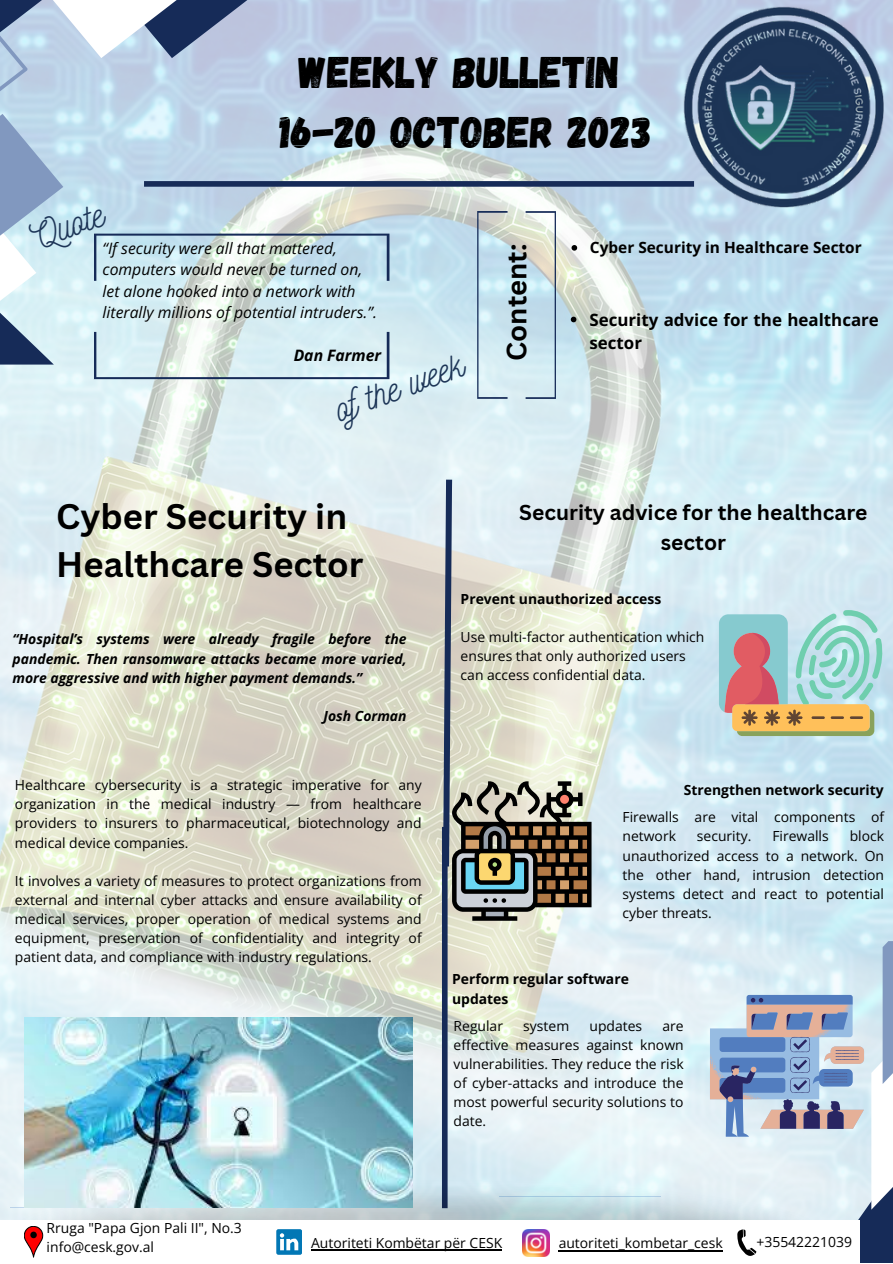
<style>
.page{position:relative;width:893px;height:1264px;background:#fff}
.page>*{position:absolute;margin:0;border:0;box-sizing:border-box;transform-origin:0 0}
.t1{font:44.25px "Gagalin";color:#000}
.t2{font:36.9px "Nickainley";color:#1d3557}
.t3{font:700 34.5px/47.8px "Canva Sans";color:#000}
.t4{font:700 27.3px "Canva Sans";color:#000}
.t5{font:700 21px/29.2px "Canva Sans";color:#000;text-align:center}
.t6{font:700 16.95px/23.5px "Open Sans";color:#000}
.t7{font:italic 15.75px/21.3px "Open Sans";color:#000}
.t8{font:italic 700 15.75px "Open Sans";color:#000}
.t9{font:700 15.45px "Open Sans";color:#000}
.t10{font:13.95px/19px "Open Sans";color:#000;text-align:justify}
.t11{font:italic 700 13.95px/19px "Open Sans";color:#000;text-align:justify}
.t12{font:700 13.95px/19px "Open Sans";color:#000}
</style>
<div class="page">
<img style="left:0;top:0;width:892px;height:1136px">
<div style="left:442px;top:827px;width:5px;height:381px;background:#162b58"></div>
<img style="left:683px;top:7px;width:200px;height:201px">
<svg style="left:709px;top:941px;width:183px;height:53px;background:#d4e8f2"></svg>
<svg style="left:0;top:0;width:303px;height:364px;background:#c0d0e0"></svg>
<svg style="left:0;top:0;width:232px;height:342px;background:#c1d6e5"></svg>
<svg style="left:0;top:0;width:63px;height:276px;background:#afc6dc"></svg>
<svg style="left:94px;top:234px;width:295px;height:47px;background:#c4dce3"></svg>
<svg style="left:94px;top:332px;width:295px;height:47px;background:#cfe2e7"></svg>
<img style="left:0;top:1136px;width:559px;height:84px">
<svg style="left:24px;top:1226px;width:19px;height:32px"></svg>
<img style="left:522px;top:1229px;width:27px;height:27px">
<hr style="left:311px;top:1249px;width:191px;height:1px;background:#000">
<svg style="left:276px;top:1229px;width:26px;height:25px"></svg>
<div style="left:144px;top:181px;width:550px;height:6px;background:#162b58"></div>
<hr style="left:558px;top:1249px;width:165px;height:2px;background:#000">
<svg style="left:477px;top:211px;width:30px;height:188px;background:#c2dae4"></svg>
<svg style="left:525px;top:211px;width:31px;height:188px;background:#c7d9de"></svg>
<img style="left:25px;top:1017px;width:387px;height:190px">
<svg style="left:719px;top:610px;width:164px;height:126px;background:#b8beae"></svg>
<svg style="left:443px;top:479px;width:148px;height:441px;background:#bcbeb3"></svg>
<svg style="left:559px;top:994px;width:333px;height:268px"></svg>
<svg style="left:571px;top:245px;width:6px;height:6px"></svg>
<svg style="left:570px;top:317px;width:6px;height:5px"></svg>
<p class="t1" style="left:299px;top:43px;width:322px">WEEKLY BULLETIN</p>
<p class="t1" style="left:280px;top:104px;width:374px">16-20 OCTOBER 2023</p>
<p class="t2" style="left:24px;top:215px;width:76px;rotate:-20deg">Quote</p>
<p class="t7" style="left:102px;top:237px;width:276px">“If security were all that mattered, computers would never be turned on, let alone hooked into a network with literally millions of potential intruders.”.</p>
<p class="t8" style="left:293px;top:344px;width:89px">Dan Farmer</p>
<p class="t2" style="left:327px;top:387px;width:136px;rotate:-20deg">of the week</p>
<p class="t3" style="left:56px;top:491px;width:309px">Cyber Security in<br>Healthcare Sector</p>
<p class="t4" style="left:497px;top:361px;width:118px;rotate:-90deg">Content:</p>
<p class="t9" style="left:590px;top:236px;width:273px">Cyber Security in Healthcare Sector</p>
<p class="t6" style="left:589px;top:307px;width:291px">Security advice for the healthcare sector</p>
<p class="t5" style="left:519px;top:497px;width:350px">Security advice for the healthcare sector</p>
<p class="t11" style="left:13px;top:629px;width:395px">“Hospital’s systems were already fragile before the pandemic. Then ransomware attacks became more varied, more aggressive and with higher payment demands.”</p>
<p class="t11" style="left:323px;top:706px;width:85px">Josh Corman</p>
<p class="t10" style="left:15px;top:775px;width:408px">Healthcare cybersecurity is a strategic imperative for any organization in the medical industry — from healthcare providers to insurers to pharmaceutical, biotechnology and medical device companies.</p>
<p class="t10" style="left:15px;top:870px;width:408px">It involves a variety of measures to protect organizations from external and internal cyber attacks and ensure availability of medical services, proper operation of medical systems and equipment, preservation of confidentiality and integrity of patient data, and compliance with industry regulations.</p>
<p class="t12" style="left:460px;top:588px;width:202px">Prevent unauthorized access</p>
<p class="t10" style="left:460px;top:627px;width:245px;text-align:left">Use multi-factor authentication which ensures that only authorized users can access confidential data.</p>
<p class="t12" style="left:683px;top:779px;width:201px">Strengthen network security</p>
<p class="t10" style="left:622px;top:807px;width:263px">Firewalls are vital components of network</p>
<p class="t10" style="left:622px;top:826px;width:263px;text-indent:227px">block unauthorized access to a network. On the other hand, intrusion detection systems detect and react to potential cyber threats.</p>
<p class="t10" style="left:697px;top:826px;width:56px">security.</p>
<p class="t10" style="left:772px;top:826px;width:58px">Firewalls</p>
<p class="t12" style="left:452px;top:969px;width:178px">Perform regular software updates</p>
<p class="t10" style="left:453px;top:1015px;width:51px">Regular</p>
<p class="t10" style="left:523px;top:1015px;width:47px">system</p>
<p class="t10" style="left:589px;top:1015px;width:54px">updates</p>
<p class="t10" style="left:453px;top:1015px;width:231px;text-indent:209px">are effective measures against known vulnerabilities. They reduce the risk of cyber-attacks and introduce the most powerful security solutions to date.</p>
<p class="t10" style="left:47px;top:1218px;width:197px">Rruga "Papa Gjon Pali II", No.3 info@cesk.gov.al</p>
<p class="t10" style="left:311px;top:1232px;width:193px">Autoriteti Kombëtar për CESK</p>
<p class="t10" style="left:558px;top:1232px;width:165px">autoriteti_kombetar_cesk</p>
<p class="t10" style="left:756px;top:1231px;width:97px">+35542221039</p>
</div>
